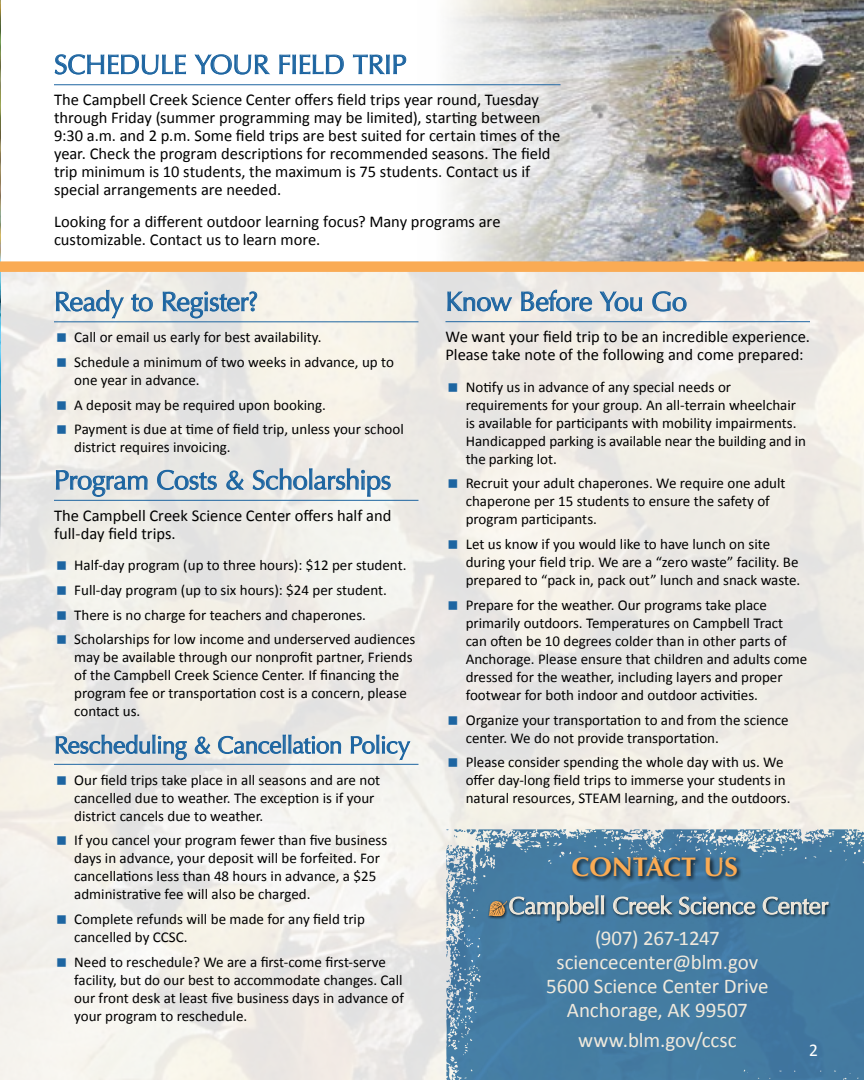
<style>
.page{position:relative;width:864px;height:1080px;background:#fff}
.page>*{position:absolute;margin:0;border:0;box-sizing:border-box;transform-origin:0 0}
.t1{font:27px "Optima";letter-spacing:-.015em;color:#1d65a1}
.t2{font:700 27px "Optima";color:#faab54}
.t3{font:24px "Optima";letter-spacing:-.025em;color:#1d65a1}
.t4{font:24px "Optima";letter-spacing:-.015em;color:#f0e9dc}
.t5{font:21px/24px "Calibri";letter-spacing:-.005em;color:#f0e9dc;text-align:center}
.t6{font:18px "Calibri";color:#fff}
.t7{font:16.5px/18px "Calibri";color:#000}
.t8{font:15px/18px "Calibri";color:#000}
</style>
<div class="page">
<img style="left:0;top:272px;width:864px;height:808px">
<div style="left:446px;top:829px;width:418px;height:251px;background:#447ca1"></div>
<svg style="left:563px;top:829px;width:3px;height:4px"></svg>
<svg style="left:446px;top:999px;width:5px;height:8px"></svg>
<svg style="left:446px;top:979px;width:4px;height:4px"></svg>
<svg style="left:446px;top:829px;width:31px;height:9px"></svg>
<svg style="left:798px;top:829px;width:4px;height:10px"></svg>
<svg style="left:502px;top:830px;width:15px;height:11px"></svg>
<svg style="left:737px;top:835px;width:10px;height:6px"></svg>
<svg style="left:818px;top:831px;width:6px;height:5px"></svg>
<svg style="left:446px;top:872px;width:19px;height:85px;background:#84a3ba"></svg>
<svg style="left:446px;top:845px;width:28px;height:21px"></svg>
<svg style="left:633px;top:829px;width:29px;height:10px"></svg>
<img style="left:418px;top:0;width:446px;height:261px">
<img style="left:0;top:0;width:1px;height:545px">
<hr style="left:54px;top:84px;width:507px;height:1px;background:#1d65a1">
<svg style="left:55px;top:54px;width:131px;height:20px"></svg>
<svg style="left:195px;top:54px;width:75px;height:20px"></svg>
<svg style="left:279px;top:55px;width:65px;height:19px"></svg>
<svg style="left:353px;top:55px;width:53px;height:19px"></svg>
<hr style="left:54px;top:321px;width:364px;height:1px;background:#1d65a1">
<hr style="left:54px;top:500px;width:364px;height:1px;background:#1d65a1">
<hr style="left:54px;top:764px;width:364px;height:1px;background:#1d65a1">
<svg style="left:56px;top:290px;width:68px;height:28px;background:#c1cfd8"></svg>
<svg style="left:131px;top:294px;width:22px;height:17px"></svg>
<svg style="left:163px;top:292px;width:94px;height:26px;background:#b3c4d2"></svg>
<svg style="left:56px;top:470px;width:91px;height:27px;background:#bbcad4"></svg>
<svg style="left:157px;top:470px;width:60px;height:20px"></svg>
<svg style="left:227px;top:471px;width:17px;height:19px"></svg>
<svg style="left:253px;top:468px;width:138px;height:29px;background:#c2cfd8"></svg>
<svg style="left:56px;top:735px;width:131px;height:25px;background:#b4c5d2"></svg>
<svg style="left:195px;top:737px;width:15px;height:17px"></svg>
<svg style="left:218px;top:735px;width:123px;height:19px;background:#afc3d1"></svg>
<svg style="left:351px;top:735px;width:59px;height:25px"></svg>
<hr style="left:446px;top:321px;width:364px;height:1px;background:#1d65a1">
<svg style="left:448px;top:292px;width:64px;height:19px"></svg>
<svg style="left:522px;top:290px;width:70px;height:21px"></svg>
<svg style="left:600px;top:292px;width:42px;height:19px"></svg>
<svg style="left:653px;top:291px;width:33px;height:20px"></svg>
<div style="left:571px;top:855px;width:172px;height:27px;background:#000;opacity:.75"></div>
<div style="left:0;top:261px;width:864px;height:11px;background:#faab54"></div>
<div style="left:487px;top:899px;width:24px;height:21px;background:#000;opacity:.75"></div>
<div style="left:508px;top:894px;width:323px;height:30px;background:#000;opacity:.75"></div>
<svg style="left:489px;top:895px;width:115px;height:26px;background:#658598"></svg>
<svg style="left:613px;top:895px;width:60px;height:20px"></svg>
<svg style="left:679px;top:897px;width:76px;height:18px"></svg>
<svg style="left:763px;top:897px;width:66px;height:18px"></svg>
<svg style="left:57px;top:333px;width:9px;height:9px"></svg>
<svg style="left:57px;top:358px;width:9px;height:9px"></svg>
<svg style="left:57px;top:401px;width:9px;height:8px"></svg>
<svg style="left:57px;top:426px;width:9px;height:8px"></svg>
<svg style="left:57px;top:561px;width:9px;height:9px"></svg>
<svg style="left:57px;top:586px;width:9px;height:9px"></svg>
<svg style="left:57px;top:611px;width:9px;height:8px"></svg>
<svg style="left:57px;top:636px;width:9px;height:8px"></svg>
<svg style="left:57px;top:776px;width:9px;height:8px"></svg>
<svg style="left:57px;top:837px;width:9px;height:8px"></svg>
<svg style="left:57px;top:915px;width:9px;height:9px"></svg>
<svg style="left:57px;top:958px;width:9px;height:9px"></svg>
<svg style="left:449px;top:383px;width:8px;height:8px"></svg>
<svg style="left:449px;top:479px;width:8px;height:9px"></svg>
<svg style="left:449px;top:540px;width:8px;height:9px"></svg>
<svg style="left:449px;top:601px;width:8px;height:8px"></svg>
<svg style="left:449px;top:716px;width:8px;height:8px"></svg>
<svg style="left:449px;top:758px;width:8px;height:9px"></svg>
<h1 class="t1" style="left:54px;top:49px;width:354px">SCHEDULE YOUR FIELD TRIP</h1>
<p class="t7" style="left:54px;top:90px;width:508px">The Campbell Creek Science Center offers field trips year round, Tuesday through Friday (summer programming may be limited), starting between 9:30 a.m. and 2 p.m. Some field trips are best suited for certain times of the year. Check the program descriptions for recommended seasons. The field trip minimum is 10 students, the maximum is 75 students. Contact us if special arrangements are needed.</p>
<p class="t7" style="left:54px;top:211px;width:448px">Looking for a different outdoor learning focus? Many programs are customizable. Contact us to learn more.</p>
<h2 class="t1" style="left:54px;top:286px;width:206px">Ready to Register?</h2>
<p class="t8" style="left:74px;top:327px;width:249px">Call or email us early for best availability.</p>
<p class="t8" style="left:74px;top:352px;width:321px">Schedule a minimum of two weeks in advance, up to one year in advance.</p>
<p class="t8" style="left:74px;top:395px;width:253px">A deposit may be required upon booking.</p>
<p class="t8" style="left:74px;top:420px;width:331px">Payment is due at time of field trip, unless your school district requires invoicing.</p>
<h2 class="t1" style="left:54px;top:464px;width:339px">Program Costs &amp; Scholarships</h2>
<p class="t7" style="left:54px;top:505px;width:339px">The Campbell Creek Science Center offers half and full-day field trips.</p>
<p class="t8" style="left:74px;top:555px;width:334px">Half-day program (up to three hours): $12 per student.</p>
<p class="t8" style="left:74px;top:580px;width:314px">Full-day program (up to six hours): $24 per student.</p>
<p class="t8" style="left:74px;top:605px;width:293px">There is no charge for teachers and chaperones.</p>
<p class="t8" style="left:74px;top:630px;width:343px">Scholarships for low income and underserved audiences may be available through our nonprofit partner, Friends of the Campbell Creek Science Center. If financing the program fee or transportation cost is a concern, please contact us.</p>
<h2 class="t3" style="left:54px;top:731px;width:358px">Rescheduling &amp; Cancellation Policy</h2>
<p class="t8" style="left:74px;top:770px;width:308px">Our field trips take place in all seasons and are not cancelled due to weather. The exception is if your district cancels due to weather.</p>
<p class="t8" style="left:74px;top:831px;width:314px">If you cancel your program fewer than five business days in advance, your deposit will be forfeited. For cancellations less than 48 hours in advance, a $25 administrative fee will also be charged.</p>
<p class="t8" style="left:74px;top:909px;width:292px">Complete refunds will be made for any field trip cancelled by CCSC.</p>
<p class="t8" style="left:74px;top:952px;width:331px">Need to reschedule? We are a first-come first-serve facility, but do our best to accommodate changes. Call our front desk at least five business days in advance of your program to reschedule.</p>
<h2 class="t1" style="left:446px;top:286px;width:243px">Know Before You Go</h2>
<p class="t7" style="left:446px;top:327px;width:366px">We want your field trip to be an incredible experience.<br>Please take note of the following and come prepared:</p>
<p class="t8" style="left:466px;top:377px;width:342px">Notify us in advance of any special needs or requirements for your group. An all-terrain wheelchair is available for participants with mobility impairments.<br>Handicapped parking is available near the building and in the parking lot.</p>
<p class="t8" style="left:466px;top:474px;width:321px">Recruit your adult chaperones. We require one adult chaperone per 15 students to ensure the safety of program participants.</p>
<p class="t8" style="left:466px;top:534px;width:336px">Let us know if you would like to have lunch on site during your field trip. We are a “zero waste” facility. Be prepared to “pack in, pack out” lunch and snack waste.</p>
<p class="t8" style="left:466px;top:595px;width:343px">Prepare for the weather. Our programs take place primarily outdoors. Temperatures on Campbell Tract can often be 10 degrees colder than in other parts of Anchorage. Please ensure that children and adults come dressed for the weather, including layers and proper footwear for both indoor and outdoor activities.</p>
<p class="t8" style="left:466px;top:710px;width:324px">Organize your transportation to and from the science center. We do not provide transportation.</p>
<p class="t8" style="left:466px;top:753px;width:326px">Please consider spending the whole day with us. We offer day-long field trips to immerse your students in natural resources, STEAM learning, and the outdoors.</p>
<h1 class="t2" style="left:571px;top:851px;width:168px">CONTACT US</h1>
<p class="t4" style="left:509px;top:892px;width:321px">Campbell Creek Science Center</p>
<p class="t5" style="left:546px;top:925px;width:224px">(907) 267-1247 sciencecenter@blm.gov<br>5600 Science Center Drive<br>Anchorage, AK 99507</p>
<p class="t5" style="left:578px;top:1027px;width:160px">www.blm.gov/ccsc</p>
<p class="t6" style="left:809px;top:1039px;width:10px">2</p>
</div>
